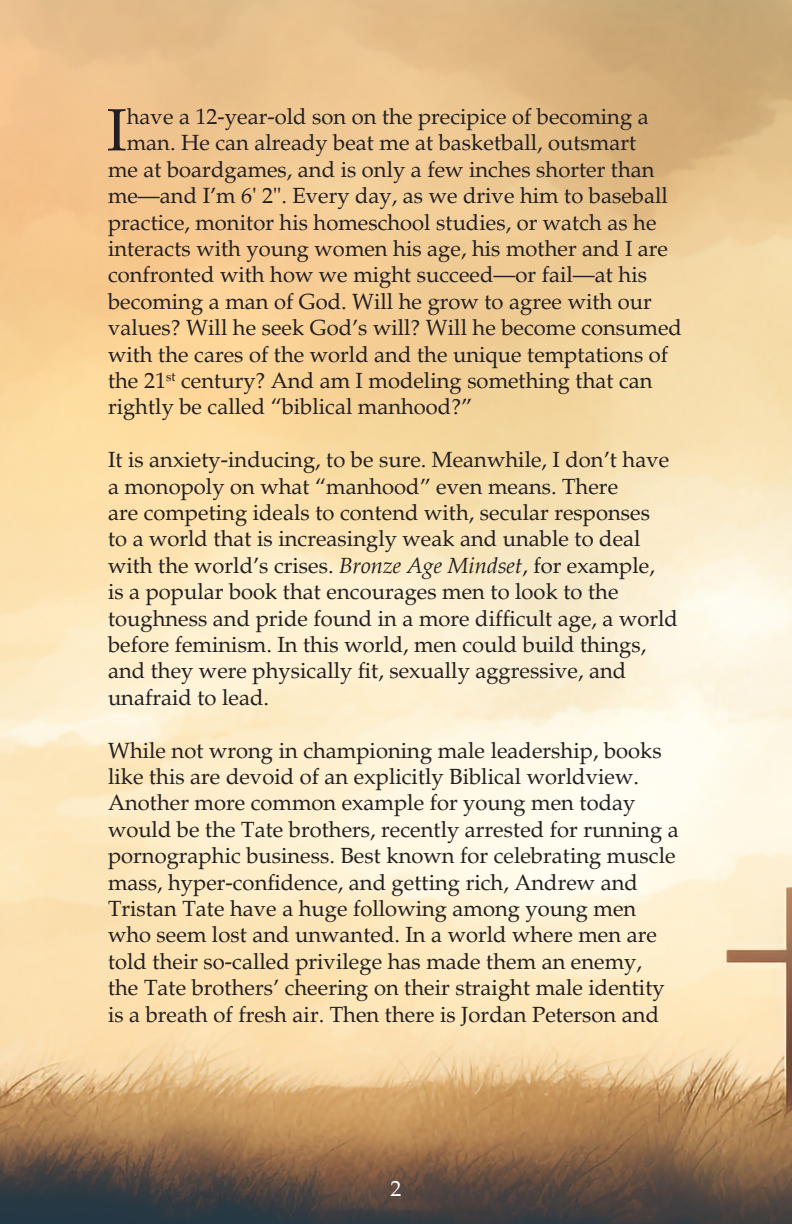
<style>
.page{position:relative;width:792px;height:1224px;background:#fff}
.page>*{position:absolute;margin:0;border:0;box-sizing:border-box;transform-origin:0 0}
.Default{font:59.8px "Palatino";color:#231f20}
.Default-2{font:22px/26.4px "Palatino";color:#231f20}
.t1{font:22px "Palatino";color:#fff}
.s1{font-style:italic}
</style>
<div class="page">
<img style="left:0;top:0;width:792px;height:1224px">
<p class="Default" style="left:107px;top:94px;width:22px">I</p>
<p class="Default-2" style="left:127px;top:104px;width:523px">have a 12-year-old son on the precipice of becoming a</p>
<p class="Default-2" style="left:127px;top:130px;width:511px">man. He can already beat me at basketball, outsmart</p>
<p class="Default-2" style="left:108px;top:156px;width:548px">me at boardgames, and is only a few inches shorter than</p>
<p class="Default-2" style="left:108px;top:183px;width:561px">me—and I’m 6' 2". Every day, as we drive him to baseball</p>
<p class="Default-2" style="left:108px;top:209px;width:550px">practice, monitor his homeschool studies, or watch as he</p>
<p class="Default-2" style="left:108px;top:236px;width:562px">interacts with young women his age, his mother and I are</p>
<p class="Default-2" style="left:108px;top:262px;width:541px">confronted with how we might succeed—or fail—at his</p>
<p class="Default-2" style="left:108px;top:288px;width:545px">becoming a man of God. Will he grow to agree with our</p>
<p class="Default-2" style="left:108px;top:315px;width:575px">values? Will he seek God’s will? Will he become consumed</p>
<p class="Default-2" style="left:108px;top:341px;width:562px">with the cares of the world and the unique temptations of</p>
<p class="Default-2" style="left:108px;top:368px;width:546px">the 21<sup>st</sup> century? And am I modeling something that can</p>
<p class="Default-2" style="left:108px;top:394px;width:366px">rightly be called “biblical manhood?”</p>
<p class="Default-2" style="left:108px;top:447px;width:571px">It is anxiety-inducing, to be sure. Meanwhile, I don’t have a monopoly on what “manhood” even means. There<br>are competing ideals to contend with, secular responses<br>to a world that is increasingly weak and unable to deal with the world’s crises. <span class="s1">Bronze Age Mindset</span>, for example,<br>is a popular book that encourages men to look to the toughness and pride found in a more difficult age, a world before feminism. In this world, men could build things, and they were physically fit, sexually aggressive, and unafraid to lead.</p>
<p class="Default-2" style="left:108px;top:737px;width:572px">While not wrong in championing male leadership, books like this are devoid of an explicitly Biblical worldview.<br>Another more common example for young men today would be the Tate brothers, recently arrested for running a pornographic business. Best known for celebrating muscle mass, hyper-confidence, and getting rich, Andrew and Tristan Tate have a huge following among young men who seem lost and unwanted. In a world where men are told their so-called privilege has made them an enemy,<br>the Tate brothers’ cheering on their straight male identity is a breath of fresh air. Then there is Jordan Peterson and</p>
<p class="t1" style="left:390px;top:1175px;width:12px">2</p>
</div>
